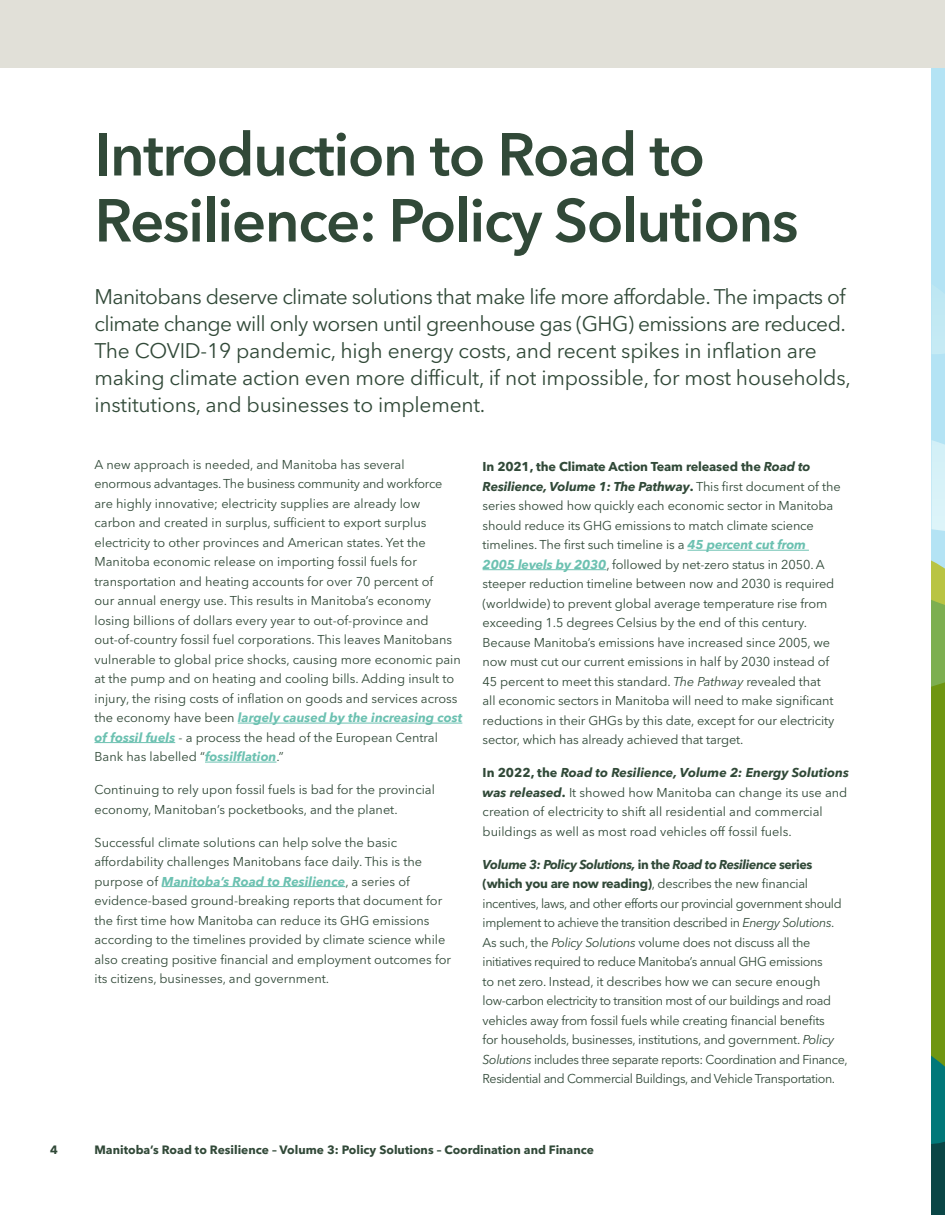
<style>
.page{position:relative;width:945px;height:1215px;background:#fff}
.page>*{position:absolute;margin:0;border:0;box-sizing:border-box;transform-origin:0 0}
.Heading{font:600 60px/66px "Avenir Next LT Pro";letter-spacing:-.025em;color:#314938}
.Intro_Text{font:21px/27px "Avenir Next LT Pro";letter-spacing:-.02em;color:#314938}
.t1{font:12.75px/19.5px "Avenir Next LT Pro";letter-spacing:-.01em;color:#314938}
.t2{font:12.75px/19.5px "Avenir Next LT Pro";letter-spacing:-.03em;color:#314938}
.t3{font:700 12px "Avenir Next LT Pro";color:#314938}
.s1{font-family:"Avenir Next LTW02";font-weight:700;font-style:italic;color:#6cc1b1}
.s2{font-weight:700}
.s3{font-family:"Avenir Next LTW02";font-weight:700;font-style:italic}
.s4{font-style:italic}
</style>
<div class="page">
<hr style="left:238px;top:723px;width:224px;height:1px;background:#6cc1b1">
<hr style="left:94px;top:742px;width:81px;height:1px;background:#6cc1b1">
<hr style="left:205px;top:762px;width:72px;height:1px;background:#6cc1b1">
<hr style="left:162px;top:886px;width:183px;height:1px;background:#6cc1b1">
<hr style="left:688px;top:550px;width:121px;height:1px;background:#6cc1b1">
<hr style="left:483px;top:569px;width:123px;height:1px;background:#6cc1b1">
<svg style="left:932px;top:68px;width:13px;height:1147px;background:#85b484"></svg>
<div style="left:0;top:0;width:945px;height:68px;background:#e1e0d8"></div>
<p class="Heading" style="left:94px;top:121px;width:706px">Introduction to Road to<br>Resilience: Policy Solutions</p>
<p class="Intro_Text" style="left:94px;top:283px;width:758px">Manitobans deserve climate solutions that make life more affordable. The impacts of climate change will only worsen until greenhouse gas (GHG) emissions are reduced.<br>The COVID-19 pandemic, high energy costs, and recent spikes in inflation are making climate action even more difficult, if not impossible, for most households, institutions, and businesses to implement.</p>
<p class="t1" style="left:94px;top:454px;width:369px">A new approach is needed, and Manitoba has several enormous advantages. The business community and workforce are highly innovative; electricity supplies are already low carbon and created in surplus, sufficient to export surplus electricity to other provinces and American states. Yet the Manitoba economic release on importing fossil fuels for transportation and heating accounts for over 70 percent of<br>our annual energy use. This results in Manitoba’s economy losing billions of dollars every year to out-of-province and out-of-country fossil fuel corporations. This leaves Manitobans vulnerable to global price shocks, causing more economic pain at the pump and on heating and cooling bills. Adding insult to injury, the rising costs of inflation on goods and services across the economy have been <span class="s1">largely caused by the increasing cost of fossil fuels</span> - a process the head of the European Central Bank has labelled “<span class="s1">fossilflation</span>.”</p>
<p class="t1" style="left:94px;top:780px;width:342px">Continuing to rely upon fossil fuels is bad for the provincial economy, Manitoban’s pocketbooks, and the planet.</p>
<p class="t1" style="left:94px;top:832px;width:358px">Successful climate solutions can help solve the basic affordability challenges Manitobans face daily. This is the purpose of <span class="s1">Manitoba’s Road to Resilience</span>, a series of evidence-based ground-breaking reports that document for the first time how Manitoba can reduce its GHG emissions according to the timelines provided by climate science while also creating positive financial and employment outcomes for its citizens, businesses, and government.</p>
<p class="t1" style="left:483px;top:457px;width:360px"><span class="s2">In 2021, the Climate Action Team released the</span> <span class="s3">Road to Resilience, Volume 1: The Pathway</span><span class="s2">.</span> This first document of the series showed how quickly each economic sector in Manitoba should reduce its GHG emissions to match climate science timelines. The first such timeline is a <span class="s1">45 percent cut from 2005 levels by 2030</span>, followed by net-zero status in 2050. A steeper reduction timeline between now and 2030 is required (worldwide) to prevent global average temperature rise from exceeding 1.5 degrees Celsius by the end of this century.<br>Because Manitoba’s emissions have increased since 2005, we now must cut our current emissions in half by 2030 instead of 45 percent to meet this standard. <span class="s4">The Pathway</span> revealed that<br>all economic sectors in Manitoba will need to make significant reductions in their GHGs by this date, except for our electricity sector, which has already achieved that target.</p>
<p class="t1" style="left:483px;top:763px;width:368px"><span class="s2">In 2022, the</span> <span class="s3">Road to Resilience, Volume 2: Energy Solutions was released</span><span class="s2">.</span> It showed how Manitoba can change its use and creation of electricity to shift all residential and commercial buildings as well as most road vehicles off fossil fuels.</p>
<p class="t2" style="left:483px;top:855px;width:367px"><span class="s3">Volume 3: Policy Solutions,</span> <span class="s2">in the</span> <span class="s3">Road to Resilience</span> <span class="s2">series (which you are now reading)</span>, describes the new financial incentives, laws, and other efforts our provincial government should implement to achieve the transition described in <span class="s4">Energy Solutions</span>.<br>As such, the <span class="s4">Policy Solutions</span> volume does not discuss all the initiatives required to reduce Manitoba’s annual GHG emissions<br>to net zero. Instead, it describes how we can secure enough low-carbon electricity to transition most of our buildings and road vehicles away from fossil fuels while creating financial benefits<br>for households, businesses, institutions, and government. <span class="s4">Policy Solutions</span> includes three separate reports: Coordination and Finance, Residential and Commercial Buildings, and Vehicle Transportation.</p>
<p class="t3" style="left:50px;top:1143px;width:9px">4</p>
<p class="t3" style="left:94px;top:1143px;width:501px">Manitoba’s Road to Resilience – Volume 3: Policy Solutions – Coordination and Finance</p>
</div>
